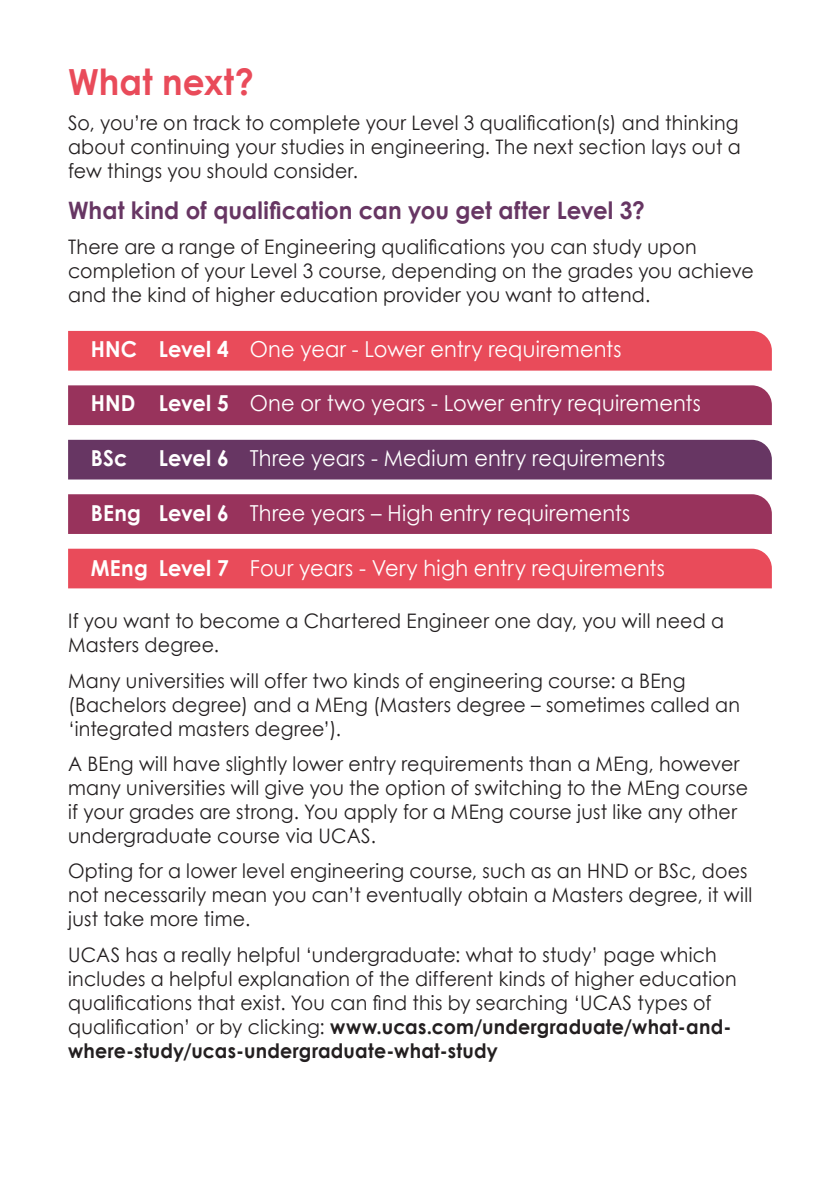
<style>
.page{position:relative;width:840px;height:1191px;background:#fff}
.page>*{position:absolute;margin:0;border:0;box-sizing:border-box;transform-origin:0 0}
.t1{font:700 36px "Century Gothic";letter-spacing:.005em;color:#e94b5a;scale:.95 1}
.t2{font:700 24px "Century Gothic";letter-spacing:.005em;color:#673663;scale:.95 1}
.t3{font:22px "Century Gothic";letter-spacing:.01em;color:#fff;scale:.95 1}
.t4{font:700 22px "Century Gothic";color:#fff;scale:.95 1}
.t5{font:20px/24px "Century Gothic";letter-spacing:.01em;color:#231f20;scale:.95 1}
.s1{font-weight:700}
</style>
<div class="page">
<div style="left:68px;top:331px;width:703px;height:39px;background:#e94b5a"></div>
<div style="left:68px;top:385px;width:703px;height:40px;background:#98335c"></div>
<div style="left:68px;top:440px;width:703px;height:39px;background:#673663"></div>
<div style="left:68px;top:494px;width:703px;height:40px;background:#98335c"></div>
<div style="left:68px;top:549px;width:703px;height:39px;background:#e94b5a"></div>
<h2 class="t1" style="left:68px;top:59px;width:197px">What next?</h2>
<p class="t5" style="left:68px;top:111px;width:707px">So, you’re on track to complete your Level 3 qualification(s) and thinking</p>
<p class="t5" style="left:68px;top:135px;width:709px">about continuing your studies in engineering. The next section lays out a few things you should consider.</p>
<h4 class="t2" style="left:68px;top:195px;width:608px">What kind of qualification can you get after Level 3?</h4>
<p class="t5" style="left:68px;top:234px;width:662px">There are a range of Engineering qualifications you can study upon</p>
<p class="t5" style="left:68px;top:258px;width:723px">completion of your Level 3 course, depending on the grades you achieve and the kind of higher education provider you want to attend.</p>
<p class="t3" style="left:91px;top:335px;width:560px"><span class="s1">HNC Level 4</span> One year - Lower entry requirements</p>
<p class="t3" style="left:91px;top:390px;width:643px"><span class="s1">HND Level 5</span> One or two years - Lower entry requirements</p>
<p class="t4" style="left:91px;top:444px;width:40px">BSc</p>
<p class="t3" style="left:159px;top:445px;width:534px"><span class="s1">Level 6</span> Three years - Medium entry requirements</p>
<p class="t3" style="left:91px;top:499px;width:569px"><span class="s1">BEng Level 6</span> Three years – High entry requirements</p>
<p class="t3" style="left:91px;top:554px;width:605px"><span class="s1">MEng Level 7</span> Four years - Very high entry requirements</p>
<p class="t5" style="left:68px;top:608px;width:691px">If you want to become a Chartered Engineer one day, you will need a<br>Masters degree.</p>
<p class="t5" style="left:68px;top:668px;width:708px">Many universities will offer two kinds of engineering course: a BEng (Bachelors degree) and a MEng (Masters degree – sometimes called an ‘integrated masters degree’).</p>
<p class="t5" style="left:68px;top:751px;width:716px">A BEng will have slightly lower entry requirements than a MEng, however many universities will give you the option of switching to the MEng course if your grades are strong. You apply for a MEng course just like any other undergraduate course via UCAS.</p>
<p class="t5" style="left:68px;top:858px;width:721px">Opting for a lower level engineering course, such as an HND or BSc, does not necessarily mean you can’t eventually obtain a Masters degree, it will just take more time.</p>
<p class="t5" style="left:68px;top:942px;width:705px">UCAS has a really helpful ‘undergraduate: what to study’ page which includes a helpful explanation of the different kinds of higher education</p>
<p class="t5" style="left:68px;top:990px;width:699px">qualifications that exist. You can find this by searching ‘UCAS types of qualification’ or by clicking: <span class="s1">www.ucas.com/undergraduate/what-and&shy;where-study/ucas-undergraduate-what-study</span></p>
</div>
